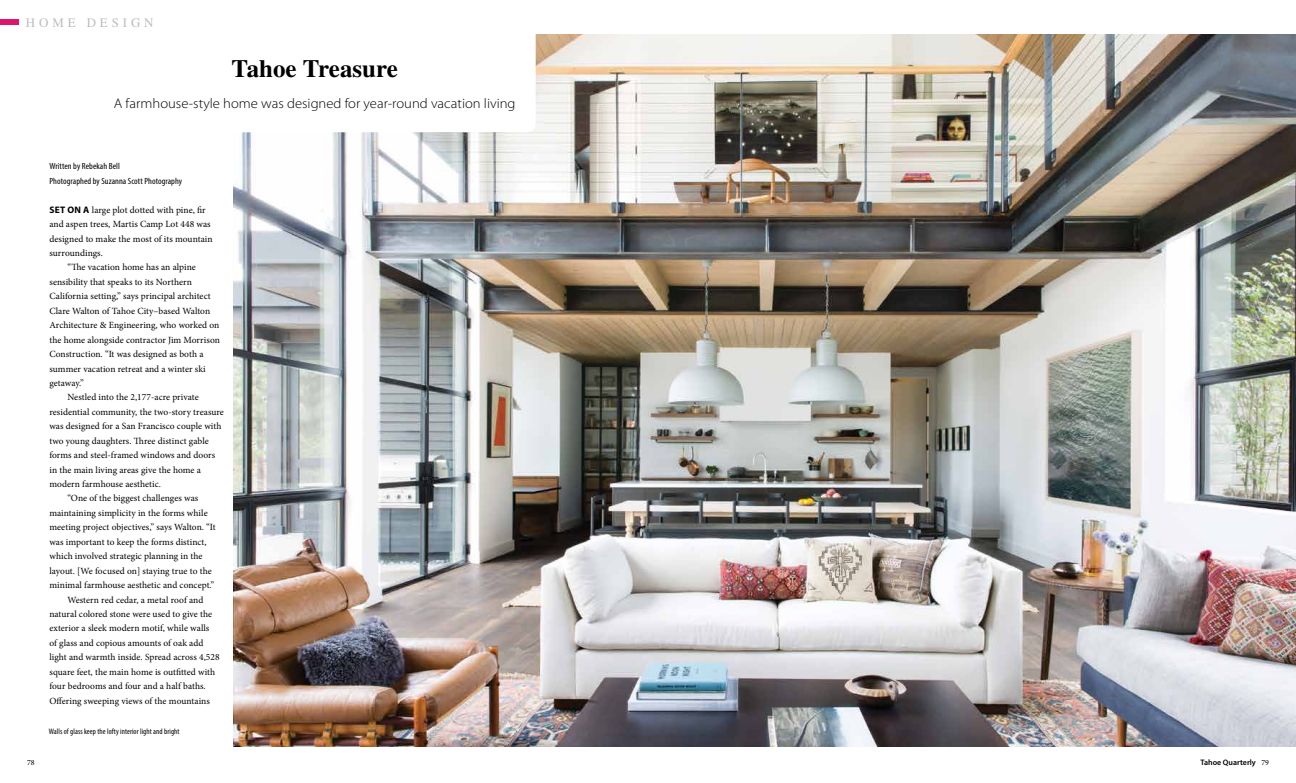
<style>
.page{position:relative;width:1296px;height:783px;background:#fff}
.page>*{position:absolute;margin:0;border:0;box-sizing:border-box;transform-origin:0 0}
.t1{font:700 24.9px "STIX General";color:#000}
.t2{font:300 13.9px "Myriad Pro";color:#000;scale:1.05 1}
.t3{font:13px "STIX General";letter-spacing:.3em;color:#bcbec0}
.t4{font:9.5px "Minion Pro";letter-spacing:.005em;color:#000}
.t5{font:condensed 9px/14.9px "Myriad Pro";letter-spacing:.005em;color:#000;scale:1.05 1}
.t6{font:condensed 8px "Myriad Pro";letter-spacing:.01em;color:#000}
.t7{font:600 8px "Myriad Pro";color:#000}
.t8{font:8px "Minion Pro";color:#000}
.s1{font-family:"Myriad Pro";font-weight:700}
.s2{font-family:"Minion Pro";font-weight:400}
</style>
<div class="page">
<div style="left:0;top:19px;width:19px;height:6px;background:#dd166c"></div>
<img style="left:233px;top:34px;width:1063px;height:713px">
<svg style="left:233px;top:34px;width:303px;height:98px"></svg>
<h3 class="t3" style="left:26px;top:14px;width:129px">HOME DESIGN</h3>
<h1 class="t1" style="left:232px;top:50px;width:168px">Tahoe Treasure</h1>
<h2 class="t2" style="left:114px;top:95px;width:384px">A farmhouse-style home was designed for year-round vacation living</h2>
<p class="t5" style="left:50px;top:158px;width:128px">Written by Rebekah Bell<br>Photographed by Suzanna Scott Photography</p>
<p class="t4" style="left:50px;top:203px;width:158px"><span class="s1">SET ON A</span> large plot dotted with pine, fir</p>
<p class="t4" style="left:49px;top:218px;width:163px">and aspen trees, Martis Camp Lot 448 was</p>
<p class="t4" style="left:49px;top:232px;width:165px">designed to make the most of its mountain</p>
<p class="t4" style="left:49px;top:247px;width:55px">surroundings.</p>
<p class="t4" style="left:67px;top:261px;width:130px">“The vacation home has an alpine</p>
<p class="t4" style="left:49px;top:275px;width:144px">sensibility that speaks to its Northern</p>
<p class="t4" style="left:49px;top:290px;width:163px">California setting,” says principal architect</p>
<p class="t4" style="left:49px;top:304px;width:162px">Clare Walton of Tahoe City–based Walton</p>
<p class="t4" style="left:49px;top:319px;width:171px">Architecture &amp; Engineering, who worked on</p>
<p class="t4" style="left:49px;top:333px;width:172px">the home alongside contractor Jim Morrison</p>
<p class="t4" style="left:49px;top:348px;width:156px">Construction. “It was designed as both a</p>
<p class="t4" style="left:49px;top:362px;width:158px">summer vacation retreat and a winter ski</p>
<p class="t4" style="left:49px;top:377px;width:36px">getaway.”</p>
<p class="t4" style="left:67px;top:391px;width:133px">Nestled into the 2,177-acre private</p>
<p class="t4" style="left:49px;top:405px;width:176px">residential community, the two-story treasure</p>
<p class="t4" style="left:49px;top:420px;width:174px">was designed for a San Francisco couple with</p>
<p class="t4" style="left:49px;top:434px;width:161px">two young daughters. Three distinct gable</p>
<p class="t4" style="left:49px;top:449px;width:167px">forms and steel-framed windows and doors</p>
<p class="t4" style="left:49px;top:463px;width:153px">in the main living areas give the home a</p>
<p class="t4" style="left:49px;top:478px;width:113px">modern farmhouse aesthetic.</p>
<p class="t4" style="left:67px;top:492px;width:132px">“One of the biggest challenges was</p>
<p class="t4" style="left:49px;top:507px;width:160px">maintaining simplicity in the forms while</p>
<p class="t4" style="left:49px;top:521px;width:168px">meeting project objectives,” says Walton. “It</p>
<p class="t4" style="left:49px;top:535px;width:159px">was important to keep the forms distinct,</p>
<p class="t4" style="left:49px;top:550px;width:155px">which involved strategic planning in the</p>
<p class="t4" style="left:49px;top:564px;width:164px">layout. [We focused on] staying true to the</p>
<p class="t4" style="left:49px;top:579px;width:166px">minimal farmhouse aesthetic and concept.”</p>
<p class="t4" style="left:67px;top:593px;width:137px">Western red cedar, a metal roof and</p>
<p class="t4" style="left:49px;top:608px;width:164px">natural colored stone were used to give the</p>
<p class="t4" style="left:49px;top:622px;width:162px">exterior a sleek modern motif, while walls</p>
<p class="t4" style="left:49px;top:637px;width:156px">of glass and copious amounts of oak add</p>
<p class="t4" style="left:49px;top:651px;width:172px">light and warmth inside. Spread across 4,528</p>
<p class="t4" style="left:49px;top:665px;width:167px">square feet, the main home is outfitted with</p>
<p class="t4" style="left:49px;top:680px;width:158px">four bedrooms and four and a half baths.</p>
<p class="t4" style="left:49px;top:694px;width:162px">Offering sweeping views of the mountains</p>
<p class="t6" style="left:49px;top:726px;width:132px">Walls of glass keep the lofty interior light and bright</p>
<p class="t8" style="left:27px;top:757px;width:9px">78</p>
<p class="t7" style="left:1200px;top:758px;width:70px">Tahoe Quarterly <span class="s2">79</span></p>
</div>
